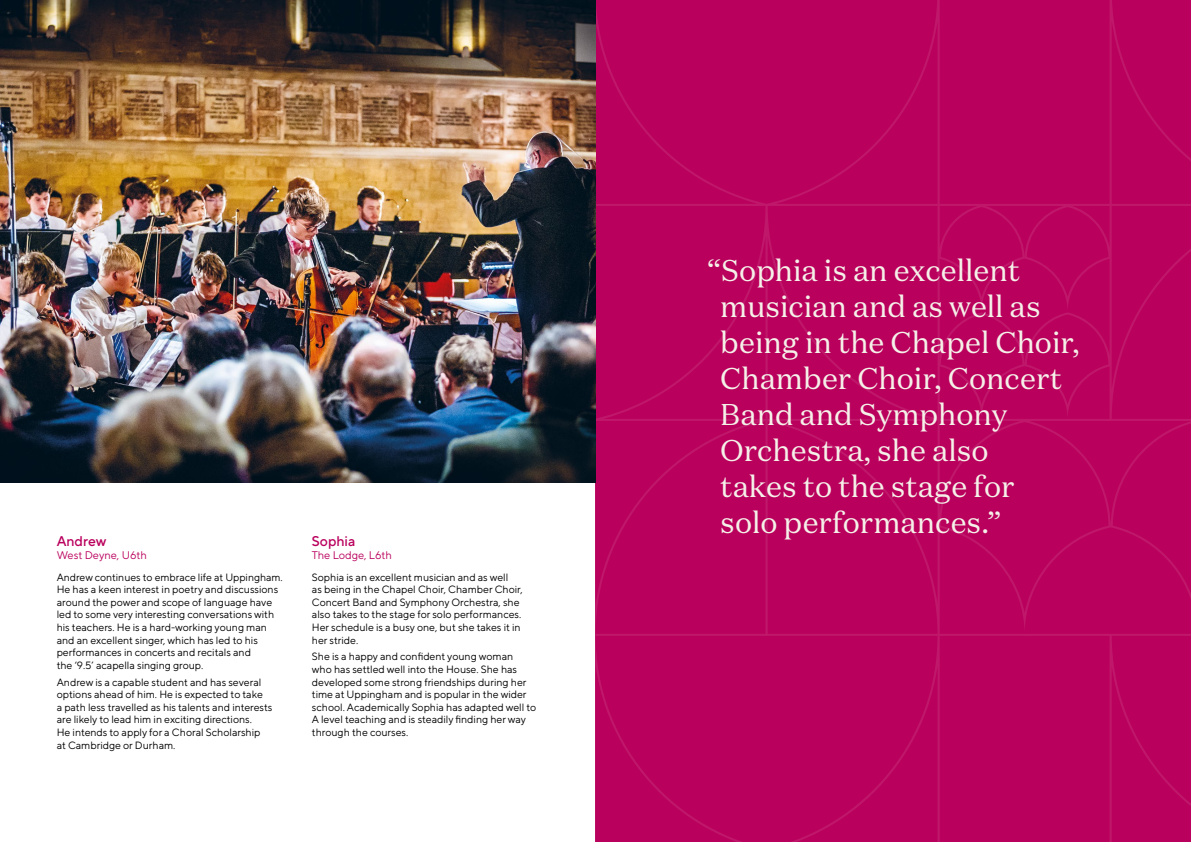
<style>
.page{position:relative;width:1191px;height:842px;background:#fff}
.page>*{position:absolute;margin:0;border:0;box-sizing:border-box;transform-origin:0 0}
.t1{font:30px/36px "Domaine Text";color:#f5f1e9}
.t2{font:500 14px "TT Norms Pro";color:#ba005d}
.t3{font:11px "TT Norms Pro";color:#ba005d}
.t4{font:10.5px/12.6px "TT Norms Pro";color:#000}
</style>
<div class="page">
<div style="left:595px;top:0;width:596px;height:842px;background:#ba005d"></div>
<img style="left:0;top:0;width:595px;height:482px">
<h2 class="t2" style="left:57px;top:531px;width:51px">Andrew</h2>
<p class="t3" style="left:57px;top:548px;width:92px">West Deyne, U6th</p>
<p class="t4" style="left:57px;top:570px;width:228px">Andrew continues to embrace life at Uppingham.<br>He has a keen interest in poetry and discussions around the power and scope of language have led to some very interesting conversations with his teachers. He is a hard-working young man and an excellent singer, which has led to his performances in concerts and recitals and<br>the ‘9.5’ acapella singing group.</p>
<p class="t4" style="left:57px;top:675px;width:217px">Andrew is a capable student and has several options ahead of him. He is expected to take<br>a path less travelled as his talents and interests are likely to lead him in exciting directions.<br>He intends to apply for a Choral Scholarship<br>at Cambridge or Durham.</p>
<h2 class="t2" style="left:312px;top:531px;width:45px">Sophia</h2>
<p class="t3" style="left:312px;top:548px;width:82px">The Lodge, L6th</p>
<p class="t4" style="left:312px;top:570px;width:212px">Sophia is an excellent musician and as well<br>as being in the Chapel Choir, Chamber Choir, Concert Band and Symphony Orchestra, she also takes to the stage for solo performances.<br>Her schedule is a busy one, but she takes it in her stride.</p>
<p class="t4" style="left:312px;top:650px;width:226px">She is a happy and confident young woman<br>who has settled well into the House. She has developed some strong friendships during her time at Uppingham and is popular in the wider school. Academically Sophia has adapted well to A level teaching and is steadily finding her way through the courses.</p>
<h1 class="t1" style="left:720px;top:252px;width:361px;text-indent:-13px">“Sophia is an excellent musician and as well as being in the Chapel Choir,<br>Chamber Choir, Concert<br>Band and Symphony<br>Orchestra, she also<br>takes to the stage for<br>solo performances.”</h1>
</div>
